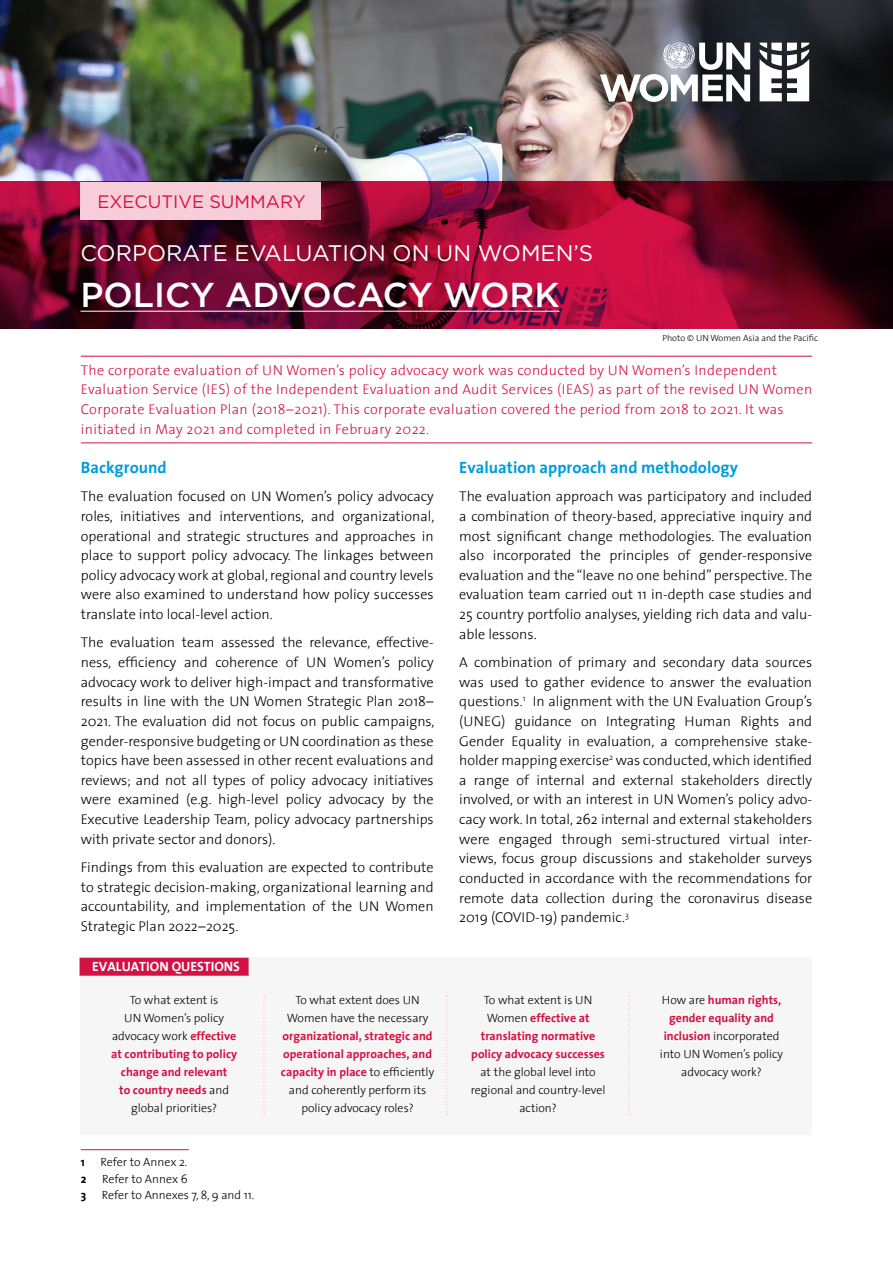
<style>
.page{position:relative;width:893px;height:1263px;background:#fff}
.page>*{position:absolute;margin:0;border:0;box-sizing:border-box;transform-origin:0 0}
.t1{font:500 34.5px "Gotham";color:#fff}
.t2{font:22.5px "Gotham";color:#fff}
.Document_Type_RED__C{font:18px "Gotham";color:#d31245}
.Heading_2_Red{font:700 16.5px "The Sans";color:#009ddc}
.t3{font:300 14.25px/19.6px "The Sans";color:#000;text-align:justify}
.Red_emphasis_text_sp{font:300 14.25px/19.6px "The Sans";letter-spacing:.025em;color:#d31145}
.Red_title_boxed{font:700 13.5px "The Sans";color:#fff}
.INFOGRAPHIC_SMALL_CE{font:300 12px/18px "The Sans";color:#000;text-align:center}
.INFOGRAPHIC_SMALL_CE-2{font:700 12px/18px "The Sans";color:#d31145;text-align:center}
.Footnote{font:300 12px "The Sans";color:#000}
.Footnote-2{font:700 12px "The Sans";color:#000}
.Copyright__Flush_Rig{font:300 9px "The Sans";color:#000}
.s1{font-weight:300;color:#000}
.s2{font-weight:700;color:#d31145}
</style>
<div class="page">
<img style="left:0;top:0;width:893px;height:181px">
<svg style="left:0;top:181px;width:893px;height:148px;background:#76092a"></svg>
<hr style="left:81px;top:1149px;width:108px;height:1px;background:#d31245">
<hr style="left:81px;top:356px;width:731px;height:1px;background:#d31145">
<hr style="left:81px;top:442px;width:731px;height:1px;background:#d31145">
<hr style="left:80px;top:311px;width:480px;height:1px;background:#fff">
<div style="left:80px;top:182px;width:241px;height:37px;background:#f6cdd8"></div>
<svg style="left:600px;top:42px;width:150px;height:60px"></svg>
<svg style="left:760px;top:43px;width:49px;height:58px"></svg>
<div style="left:81px;top:957px;width:731px;height:177px;background:#f6f6f6"></div>
<svg style="left:446px;top:995px;width:1px;height:120px"></svg>
<svg style="left:628px;top:995px;width:2px;height:120px"></svg>
<svg style="left:263px;top:995px;width:2px;height:120px"></svg>
<div style="left:80px;top:958px;width:169px;height:18px;background:#d31145"></div>
<p class="Document_Type_RED__C" style="left:97px;top:190px;width:210px">EXECUTIVE SUMMARY</p>
<p class="t2" style="left:80px;top:239px;width:514px">CORPORATE EVALUATION ON UN WOMEN’S</p>
<p class="t1" style="left:80px;top:272px;width:481px">POLICY ADVOCACY WORK</p>
<p class="Copyright__Flush_Rig" style="left:662px;top:331px;width:157px">Photo © UN Women Asia and the Pacific</p>
<p class="Red_emphasis_text_sp" style="left:81px;top:359px;width:733px">The corporate evaluation of UN Women’s policy advocacy work was conducted by UN Women’s Independent Evaluation Service (IES) of the Independent Evaluation and Audit Services (IEAS) as part of the revised UN Women Corporate Evaluation Plan (2018–2021). This corporate evaluation covered the period from 2018 to 2021. It was initiated in May 2021 and completed in February 2022.</p>
<p class="Heading_2_Red" style="left:81px;top:454px;width:88px">Background</p>
<p class="t3" style="left:81px;top:486px;width:355px">The evaluation focused on UN Women’s policy advocacy roles, initiatives and interventions, and organizational, operational and strategic structures and approaches in place to support policy advocacy. The linkages between policy advocacy work at global, regional and country levels were also examined to understand how policy successes translate into local-level action.</p>
<p class="t3" style="left:81px;top:632px;width:355px">The evaluation team assessed the relevance, effective&shy;ness, efficiency and coherence of UN Women’s policy advocacy work to deliver high-impact and transformative results in line with the UN Women Strategic Plan 2018– 2021. The evaluation did not focus on public campaigns, gender-responsive budgeting or UN coordination as these topics have been assessed in other recent evaluations and reviews; and not all types of policy advocacy initiatives were examined (e.g. high-level policy advocacy by the Executive Leadership Team, policy advocacy partnerships with private sector and donors).</p>
<p class="t3" style="left:81px;top:857px;width:354px">Findings from this evaluation are expected to contribute to strategic decision-making, organizational learning and accountability, and implementation of the UN Women Strategic Plan 2022–2025.</p>
<p class="Heading_2_Red" style="left:459px;top:454px;width:280px">Evaluation approach and methodology</p>
<p class="t3" style="left:459px;top:486px;width:354px">The evaluation approach was participatory and included a combination of theory-based, appreciative inquiry and most significant change methodologies. The evaluation also incorporated the principles of gender-responsive evaluation and the “leave no one behind” perspective. The evaluation team carried out 11 in-depth case studies and 25 country portfolio analyses, yielding rich data and valu&shy;able lessons.</p>
<p class="t3" style="left:459px;top:652px;width:354px">A combination of primary and secondary data sources was used to gather evidence to answer the evaluation questions.<sup>1</sup> In alignment with the UN Evaluation Group’s (UNEG) guidance on Integrating Human Rights and Gender Equality in evaluation, a comprehensive stake&shy;holder mapping exercise<sup>2</sup> was conducted, which identified a range of internal and external stakeholders directly involved, or with an interest in UN Women’s policy advo&shy;cacy work. In total, 262 internal and external stakeholders were engaged through semi-structured virtual inter&shy;views, focus group discussions and stakeholder surveys conducted in accordance with the recommendations for remote data collection during the coronavirus disease 2019 (COVID-19) pandemic.<sup>3</sup></p>
<p class="Red_title_boxed" style="left:92px;top:955px;width:149px">EVALUATION QUESTIONS</p>
<p class="INFOGRAPHIC_SMALL_CE-2" style="left:111px;top:990px;width:127px"><span class="s1">To what extent is<br>UN Women’s policy advocacy work</span> effective at contributing to policy change and relevant<br>to country needs <span class="s1">and global priorities?</span></p>
<p class="INFOGRAPHIC_SMALL_CE" style="left:281px;top:990px;width:155px">To what extent does UN<br>Women have the necessary <span class="s2">organizational, strategic and operational approaches, and capacity in place</span> to efficiently and coherently perform its policy advocacy roles?</p>
<p class="INFOGRAPHIC_SMALL_CE" style="left:471px;top:990px;width:136px">To what extent is UN<br>Women <span class="s2">effective at translating normative policy advocacy successes </span>at the global level into regional and country-level action?</p>
<p class="INFOGRAPHIC_SMALL_CE" style="left:660px;top:990px;width:125px">How are <span class="s2">human rights, gender equality and inclusion</span> incorporated into UN Women’s policy advocacy work?</p>
<p class="Footnote-2" style="left:81px;top:1152px;width:6px">1</p>
<p class="Footnote" style="left:101px;top:1152px;width:88px">Refer to Annex 2.</p>
<p class="Footnote-2" style="left:81px;top:1168px;width:7px">2</p>
<p class="Footnote" style="left:102px;top:1169px;width:87px">Refer to Annex 6</p>
<p class="Footnote-2" style="left:81px;top:1185px;width:7px">3</p>
<p class="Footnote" style="left:102px;top:1185px;width:154px">Refer to Annexes 7, 8, 9 and 11.</p>
</div>
